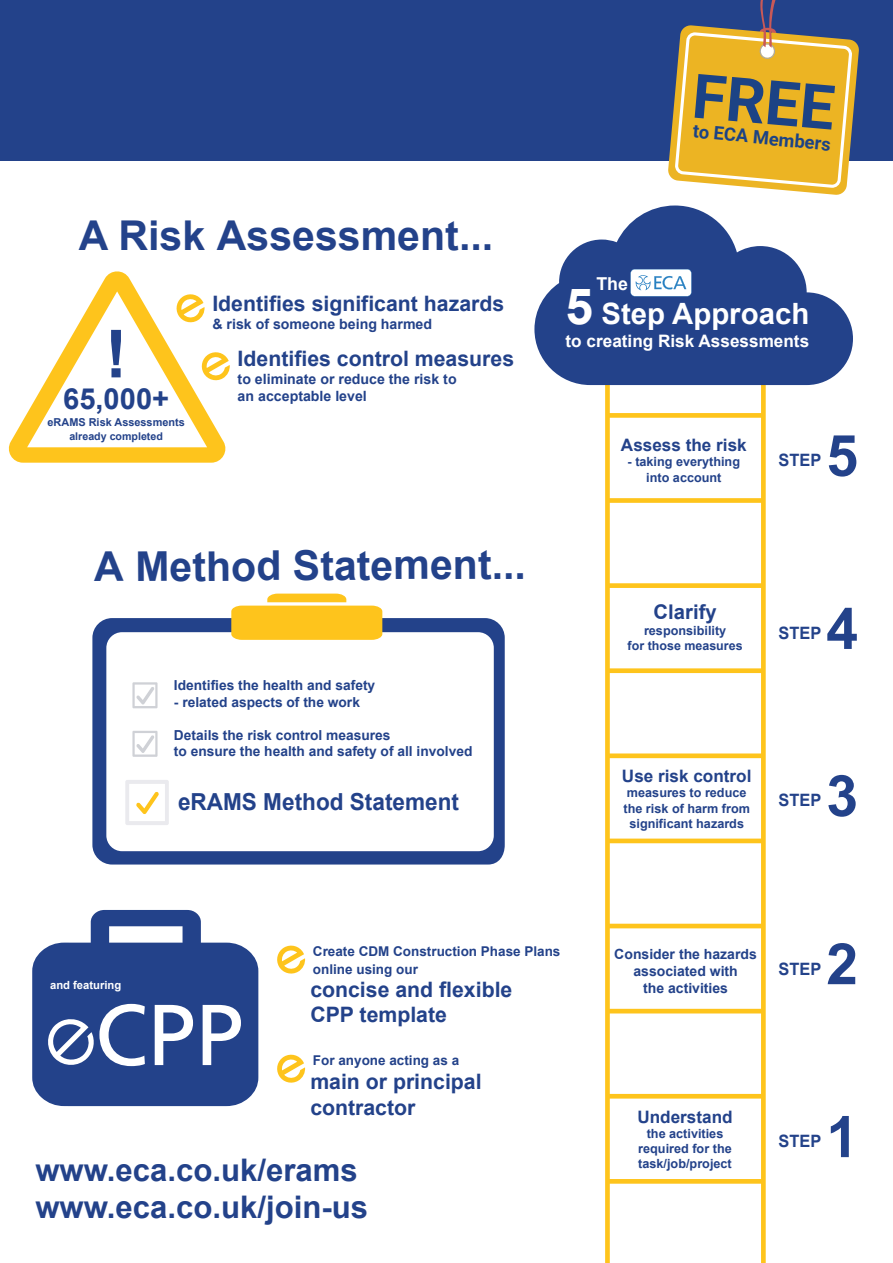
<style>
.page{position:relative;width:893px;height:1263px;background:#fff}
.page>*{position:absolute;margin:0;border:0;box-sizing:border-box;transform-origin:0 0}
.t1{font:700 66.3px "Arial";color:#23428a}
.t2{font:700 61.65px "Roboto";color:#1c4385}
.t3{font:700 57.3px "Arial";color:#23428a}
.t4{font:700 41.1px "Arial";letter-spacing:-.01em;color:#23428a}
.t5{font:700 31.05px/37.3px "Arial";color:#23428a}
.t6{font:700 29.4px "Arial";color:#fff}
.t7{font:700 29.1px "Arial";color:#23428a}
.t8{font:700 23.4px "Arial";color:#23428a;scale:.96 1}
.t9{font:700 21.3px/25.5px "Arial";color:#23428a}
.t10{font:700 20.25px "Arial";color:#23428a}
.t11{font:700 18.3px "Roboto";color:#1c4385}
.t12{font:700 17.85px "Arial";color:#fff}
.t13{font:700 17.1px "Arial";color:#23428a}
.t14{font:700 17.1px "Arial";color:#fff}
.t15{font:700 17.1px "Arial";color:#23428a;scale:.96 1}
.t16{font:700 14.25px/17px "Arial";color:#23428a}
.t17{font:700 13.95px/16.8px "Arial";color:#23428a;text-align:center}
.t18{font:700 13.8px/16.5px "Arial";color:#23428a}
.t19{font:700 13.5px/18.1px "Arial";color:#23428a}
.t20{font:700 12.6px/15.1px "Arial";color:#23428a;text-align:center}
.t21{font:700 12.45px "Arial";color:#23428a}
.t22{font:700 11.25px "Arial";color:#fff}
.t23{font:700 10.95px "Arial";color:#23428a}
.t24{font:700 10.65px "Arial";color:#23428a}
.s1{font-size:49.8px}
</style>
<div class="page">
<div style="left:605px;top:366px;width:5px;height:897px;background:#fec41c"></div>
<div style="left:761px;top:366px;width:5px;height:897px;background:#fec41c"></div>
<div style="left:609px;top:413px;width:153px;height:5px;background:#fec41c"></div>
<div style="left:609px;top:498px;width:153px;height:5px;background:#fec41c"></div>
<div style="left:609px;top:583px;width:153px;height:5px;background:#fec41c"></div>
<div style="left:609px;top:668px;width:153px;height:5px;background:#fec41c"></div>
<div style="left:609px;top:753px;width:153px;height:5px;background:#fec41c"></div>
<div style="left:609px;top:838px;width:153px;height:5px;background:#fec41c"></div>
<hr style="left:609px;top:924px;width:153px;height:4px;background:#fec41c">
<hr style="left:609px;top:1009px;width:153px;height:4px;background:#fec41c">
<hr style="left:609px;top:1094px;width:153px;height:4px;background:#fec41c">
<div style="left:609px;top:1179px;width:153px;height:5px;background:#fec41c"></div>
<div style="left:0;top:0;width:893px;height:160px;background:#23428a"></div>
<svg style="left:668px;top:0;width:191px;height:195px"></svg>
<svg style="left:32px;top:910px;width:226px;height:196px"></svg>
<svg style="left:277px;top:945px;width:28px;height:29px"></svg>
<svg style="left:277px;top:1054px;width:28px;height:29px"></svg>
<svg style="left:534px;top:205px;width:319px;height:180px;fill:#23428a"></svg>
<svg style="left:630px;top:269px;width:61px;height:27px"></svg>
<svg style="left:8px;top:271px;width:222px;height:192px"></svg>
<svg style="left:92px;top:618px;width:413px;height:246px;background:#2b498e"></svg>
<div style="left:106px;top:632px;width:388px;height:219px;background:#fff;border-radius:16px"></div>
<svg style="left:231px;top:594px;width:151px;height:46px;background:#fece43"></svg>
<svg style="left:125px;top:780px;width:44px;height:45px"></svg>
<svg style="left:132px;top:682px;width:26px;height:26px"></svg>
<svg style="left:132px;top:731px;width:26px;height:26px"></svg>
<h3 class="t4" style="left:79px;top:208px;width:416px">A Risk Assessment...</h3>
<h1 class="t1" style="left:105px;top:310px;width:24px">!</h1>
<h3 class="t7" style="left:63px;top:380px;width:107px">65,000+</h3>
<p class="t23" style="left:48px;top:415px;width:139px">eRAMS Risk Assessments</p>
<p class="t24" style="left:69px;top:429px;width:95px">already completed</p>
<h3 class="t9" style="left:212px;top:291px;width:293px">Identifies significant hazards</h3>
<p class="t16" style="left:212px;top:316px;width:221px">&amp; risk of someone being harmed</p>
<h3 class="t9" style="left:238px;top:346px;width:278px">Identifies control measures</h3>
<p class="t16" style="left:238px;top:371px;width:220px">to eliminate or reduce the risk to an acceptable level</p>
<h3 class="t4" style="left:94px;top:538px;width:434px">A Method Statement...</h3>
<p class="t18" style="left:174px;top:678px;width:203px">Identifies the health and safety</p>
<p class="t18" style="left:174px;top:694px;width:187px">- related aspects of the work</p>
<p class="t18" style="left:174px;top:727px;width:300px">Details the risk control measures<br>to ensure the health and safety of all involved</p>
<h3 class="t8" style="left:178px;top:786px;width:294px">eRAMS Method Statement</h3>
<h2 class="t2" style="left:696px;top:52px;width:144px;rotate:5deg">FREE</h2>
<h3 class="t11" style="left:695px;top:117px;width:140px;rotate:6deg">to ECA Members</h3>
<h3 class="t12" style="left:596px;top:272px;width:33px">The</h3>
<h3 class="t6" style="left:566px;top:295px;width:245px"><span class="s1">5</span> Step Approach</h3>
<h3 class="t14" style="left:566px;top:330px;width:245px">to creating Risk Assessments</h3>
<h3 class="t13" style="left:621px;top:434px;width:127px">Assess the risk</h3>
<p class="t20" style="left:628px;top:455px;width:114px">- taking everything into account</p>
<h3 class="t15" style="left:778px;top:449px;width:46px">STEP</h3>
<h3 class="t3" style="left:826px;top:418px;width:33px">5</h3>
<h3 class="t10" style="left:654px;top:599px;width:65px">Clarify</h3>
<p class="t20" style="left:644px;top:623px;width:84px">responsibility</p>
<p class="t21" style="left:628px;top:637px;width:117px">for those measures</p>
<h3 class="t3" style="left:826px;top:591px;width:33px">4</h3>
<h3 class="t15" style="left:778px;top:622px;width:46px">STEP</h3>
<h3 class="t13" style="left:622px;top:765px;width:131px">Use risk control</h3>
<p class="t20" style="left:623px;top:786px;width:128px">measures to reduce the risk of harm from significant hazards</p>
<h3 class="t3" style="left:826px;top:758px;width:33px">3</h3>
<h3 class="t15" style="left:778px;top:789px;width:46px">STEP</h3>
<p class="t22" style="left:50px;top:977px;width:73px">and featuring</p>
<p class="t19" style="left:313px;top:942px;width:249px">Create CDM Construction Phase Plans online using our</p>
<h3 class="t9" style="left:310px;top:977px;width:204px">concise and flexible<br>CPP template</h3>
<p class="t19" style="left:313px;top:1051px;width:148px">For anyone acting as a</p>
<h3 class="t9" style="left:310px;top:1070px;width:173px">main or principal contractor</h3>
<h3 class="t5" style="left:35px;top:1152px;width:334px">www.eca.co.uk/erams www.eca.co.uk/join-us</h3>
<p class="t17" style="left:614px;top:946px;width:144px">Consider the hazards associated with<br>the activities</p>
<h3 class="t3" style="left:826px;top:926px;width:33px">2</h3>
<h3 class="t15" style="left:778px;top:957px;width:46px">STEP</h3>
<h3 class="t13" style="left:637px;top:1105px;width:97px">Understand</h3>
<p class="t20" style="left:638px;top:1126px;width:95px">the activities required for the task/job/project</p>
<h3 class="t15" style="left:778px;top:1130px;width:46px">STEP</h3>
<h3 class="t3" style="left:826px;top:1099px;width:33px">1</h3>
</div>
